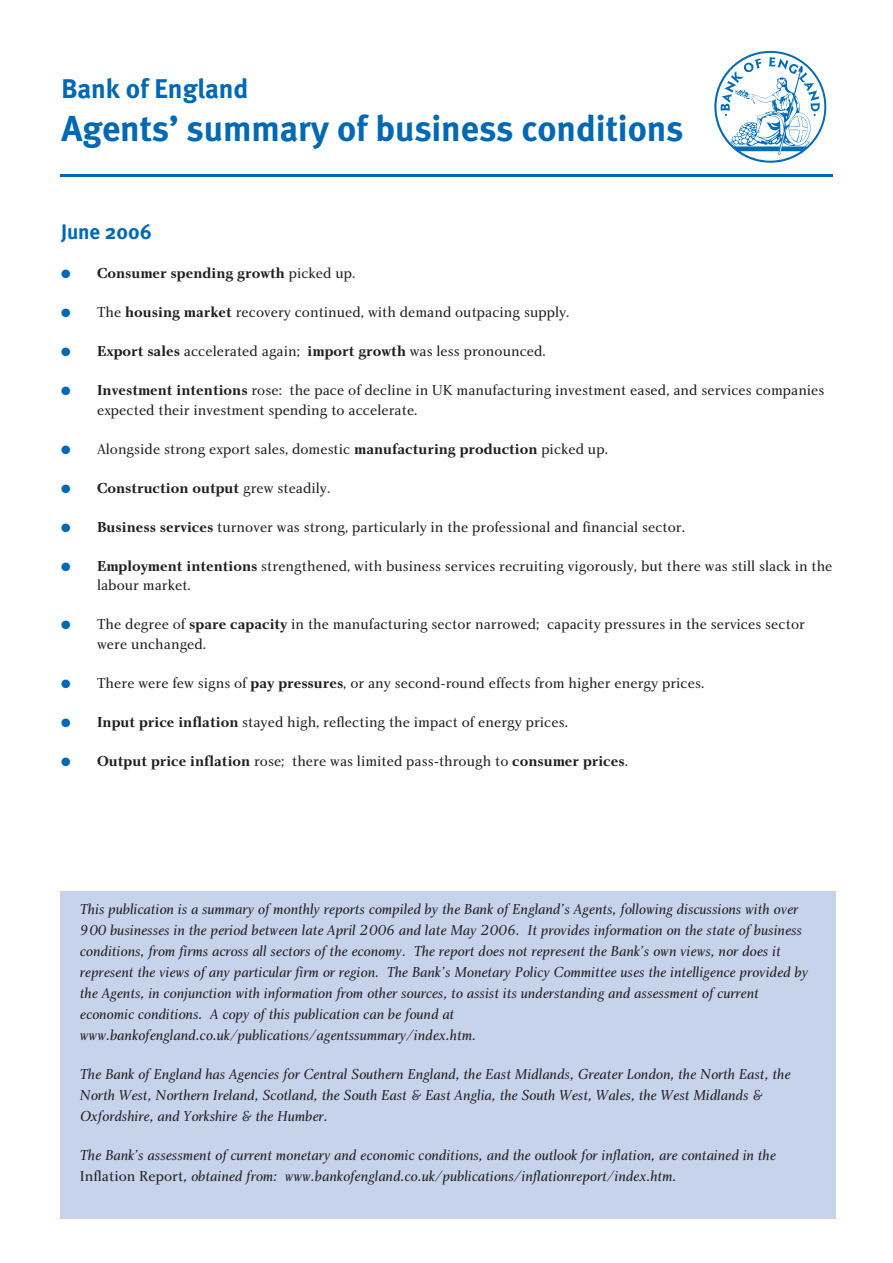
<style>
.page{position:relative;width:893px;height:1263px;background:#fff}
.page>*{position:absolute;margin:0;border:0;box-sizing:border-box;transform-origin:0 0}
.t1{font:700 36px "Meta";color:#0168b3}
.t2{font:700 27px "Meta";color:#0168b3}
.t3{font:700 21px "Meta";color:#0168b3}
.t4{font:15px/21px "Charlotte Book Italic Plain";color:#231f20}
.t5{font:15px/19.5px "Charlotte Book Plain";color:#231f20}
.t6{font:15px "Charlotte Bold Plain";color:#231f20}
.s1{color:#0168b3}
.s2{font-family:"Charlotte Book Plain"}
.s3{font-family:"Charlotte Bold Plain"}
</style>
<div class="page">
<svg style="left:714px;top:51px;width:112px;height:112px"></svg>
<hr style="left:60px;top:174px;width:772px;height:3px;background:#0168b3">
<div style="left:60px;top:891px;width:775px;height:327px;background:#c6d3eb"></div>
<h2 class="t2" style="left:62px;top:78px;width:188px">Bank of England</h2>
<h1 class="t1" style="left:62px;top:114px;width:623px">Agents’ summary of business conditions</h1>
<h3 class="t3" style="left:61px;top:224px;width:92px">June 2006</h3>
<p class="t6" style="left:61px;top:268px;width:296px"><span class="s1">●</span> Consumer spending growth <span class="s2">picked up.</span></p>
<p class="t5" style="left:61px;top:304px;width:510px"><span class="s1">●</span> The <span class="s3">housing market</span> recovery continued, with demand outpacing supply.</p>
<p class="t5" style="left:61px;top:343px;width:486px"><span class="s1">●</span> <span class="s3">Export sales</span> accelerated again; <span class="s3">import growth</span> was less pronounced.</p>
<p class="t5" style="left:97px;top:382px;width:729px;text-indent:-36px"><span class="s1">●</span> <span class="s3">Investment intentions</span> rose: the pace of decline in UK manufacturing investment eased, and services companies expected their investment spending to accelerate.</p>
<p class="t5" style="left:61px;top:441px;width:548px"><span class="s1">●</span> Alongside strong export sales, domestic <span class="s3">manufacturing production</span> picked up.</p>
<p class="t6" style="left:61px;top:482px;width:271px"><span class="s1">●</span> Construction output <span class="s2">grew steadily.</span></p>
<p class="t5" style="left:61px;top:519px;width:625px"><span class="s1">●</span> <span class="s3">Business services</span> turnover was strong, particularly in the professional and financial sector.</p>
<p class="t5" style="left:97px;top:558px;width:737px;text-indent:-36px"><span class="s1">●</span> <span class="s3">Employment intentions</span> strengthened, with business services recruiting vigorously, but there was still slack in the labour market.</p>
<p class="t5" style="left:97px;top:616px;width:709px;text-indent:-36px"><span class="s1">●</span> The degree of <span class="s3">spare capacity</span> in the manufacturing sector narrowed; capacity pressures in the services sector were unchanged.</p>
<p class="t5" style="left:61px;top:675px;width:644px"><span class="s1">●</span> There were few signs of <span class="s3">pay pressures</span>, or any second-round effects from higher energy prices.</p>
<p class="t5" style="left:61px;top:714px;width:508px"><span class="s1">●</span> <span class="s3">Input price inflation</span> stayed high, reflecting the impact of energy prices.</p>
<p class="t5" style="left:61px;top:753px;width:568px"><span class="s1">●</span> <span class="s3">Output price inflation</span> rose; there was limited pass-through to <span class="s3">consumer prices</span>.</p>
<p class="t4" style="left:80px;top:900px;width:729px">This publication is a summary of monthly reports compiled by the Bank of England’s Agents, following discussions with over 900 businesses in the period between late April 2006 and late May 2006. It provides information on the state of business conditions, from firms across all sectors of the economy. The report does not represent the Bank’s own views, nor does it represent the views of any particular firm or region. The Bank’s Monetary Policy Committee uses the intelligence provided by the Agents, in conjunction with information from other sources, to assist its understanding and assessment of current economic conditions. A copy of this publication can be found at www.bankofengland.co.uk/publications/agentssummary/index.htm.</p>
<p class="t4" style="left:80px;top:1065px;width:712px">The Bank of England has Agencies for Central Southern England, the East Midlands, Greater London, the North East, the<br>North West, Northern Ireland, Scotland, the South East &amp; East Anglia, the South West, Wales, the West Midlands &amp;<br>Oxfordshire, and Yorkshire &amp; the Humber.</p>
<p class="t4" style="left:80px;top:1146px;width:697px">The Bank’s assessment of current monetary and economic conditions, and the outlook for inflation, are contained in the<br><span class="s2">Inflation Report</span>, obtained from: www.bankofengland.co.uk/publications/inflationreport/index.htm.</p>
</div>
